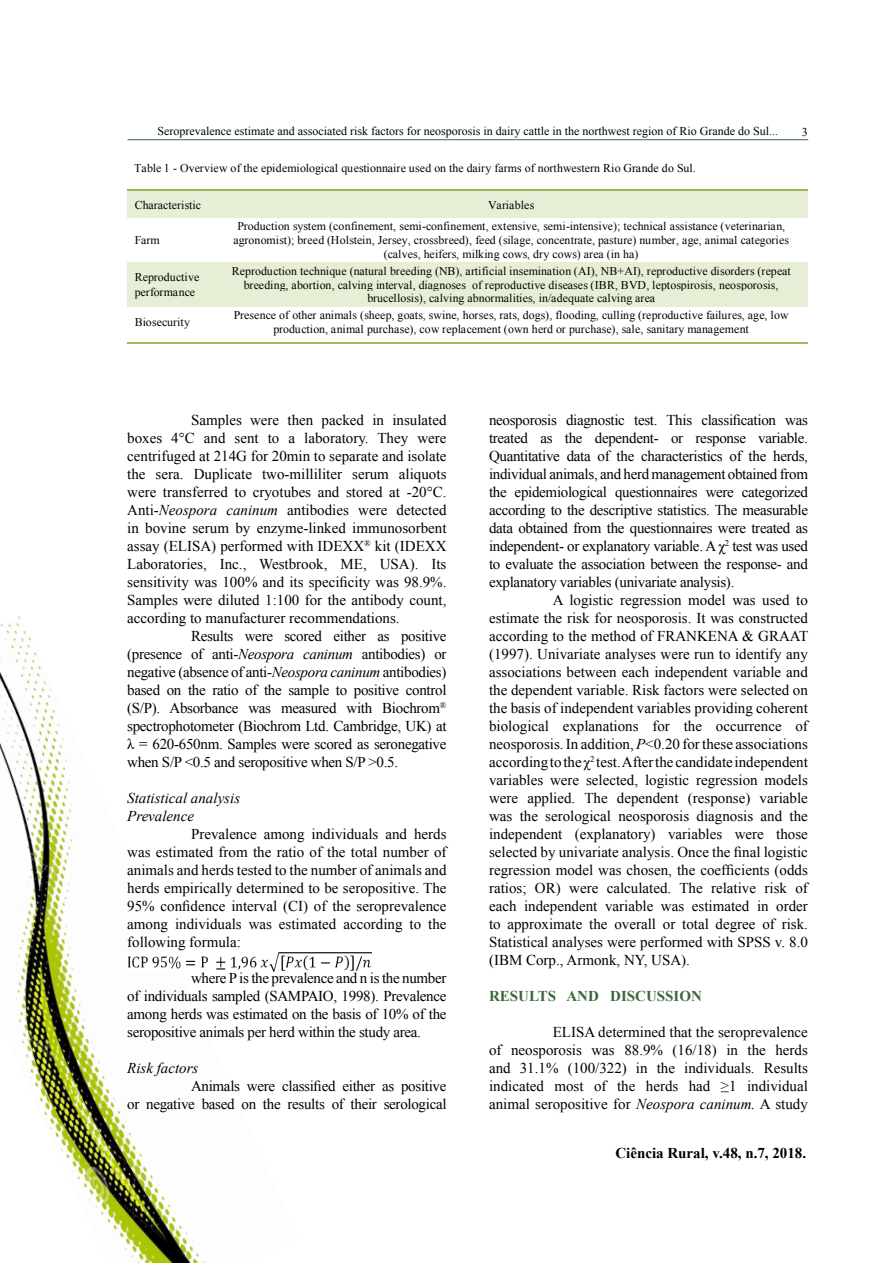
<style>
.page{position:relative;width:893px;height:1263px;background:#fff}
.page>*{position:absolute;margin:0;border:0;box-sizing:border-box;transform-origin:0 0}
.t1{font:15px/18px "Times New Roman";color:#000;text-align:justify}
.t2{font:15px/18px "Times New Roman";letter-spacing:-.02em;color:#000;text-align:right}
.t3{font:italic 15px/18px "Times New Roman";color:#000}
.t4{font:700 15px "Times New Roman";color:#000}
.t5{font:700 15px "Times New Roman";color:#3c683a}
.t6{font:12px "Times New Roman";color:#000}
.t7{font:11.85px/13.8px "Times New Roman";letter-spacing:.01em;color:#000;text-align:center}
.s1{font-style:italic}
</style>
<div class="page">
<hr style="left:128px;top:139px;width:680px;height:1px;background:#3c683a">
<img style="left:0;top:616px;width:205px;height:647px">
<img style="left:127px;top:952px;width:245px;height:20px">
<div style="left:128px;top:191px;width:7px;height:27px;background:#e6eed5"></div>
<div style="left:204px;top:191px;width:8px;height:27px;background:#e6eed5"></div>
<div style="left:135px;top:191px;width:69px;height:27px;background:#e6eed5"></div>
<div style="left:212px;top:191px;width:8px;height:27px;background:#e6eed5"></div>
<hr style="left:803px;top:191px;width:4px;height:27px;background:#e6eed5">
<div style="left:220px;top:191px;width:583px;height:27px;background:#e6eed5"></div>
<hr style="left:128px;top:189px;width:84px;height:2px;background:#9bbb59">
<hr style="left:213px;top:189px;width:594px;height:2px;background:#9bbb59">
<div style="left:128px;top:262px;width:84px;height:7px;background:#e6eed5"></div>
<div style="left:128px;top:269px;width:7px;height:31px;background:#e6eed5"></div>
<div style="left:204px;top:269px;width:8px;height:31px;background:#e6eed5"></div>
<div style="left:128px;top:300px;width:84px;height:7px;background:#e6eed5"></div>
<div style="left:135px;top:269px;width:69px;height:16px;background:#e6eed5"></div>
<div style="left:135px;top:285px;width:69px;height:15px;background:#e6eed5"></div>
<div style="left:212px;top:262px;width:8px;height:45px;background:#e6eed5"></div>
<hr style="left:803px;top:262px;width:4px;height:45px;background:#e6eed5">
<div style="left:220px;top:262px;width:583px;height:16px;background:#e6eed5"></div>
<div style="left:220px;top:278px;width:583px;height:14px;background:#e6eed5"></div>
<div style="left:220px;top:292px;width:583px;height:15px;background:#e6eed5"></div>
<hr style="left:128px;top:342px;width:84px;height:1px;background:#9bbb59">
<hr style="left:212px;top:342px;width:595px;height:1px;background:#9bbb59">
<p class="t6" style="left:158px;top:123px;width:622px">Seroprevalence estimate and associated risk factors for neosporosis in dairy cattle in the northwest region of Rio Grande do Sul...</p>
<p class="t7" style="left:134px;top:161px;width:563px">Table 1 - Overview of the epidemiological questionnaire used on the dairy farms of northwestern Rio Grande do Sul.</p>
<p class="t7" style="left:135px;top:198px;width:68px">Characteristic</p>
<p class="t7" style="left:488px;top:198px;width:48px">Variables</p>
<p class="t7" style="left:135px;top:233px;width:27px">Farm</p>
<p class="t7" style="left:233px;top:219px;width:557px">Production system (confinement, semi-confinement, extensive, semi-intensive); technical assistance (veterinarian, agronomist); breed (Holstein, Jersey, crossbreed), feed (silage, concentrate, pasture) number, age, animal categories (calves, heifers, milking cows, dry cows) area (in ha)</p>
<p class="t7" style="left:135px;top:270px;width:66px;text-align:left">Reproductive performance</p>
<p class="t7" style="left:232px;top:264px;width:560px">Reproduction technique (natural breeding (NB), artificial insemination (AI), NB+AI), reproductive disorders (repeat breeding, abortion, calving interval, diagnoses of reproductive diseases (IBR, BVD, leptospirosis, neosporosis, brucellosis), calving abnormalities, in/adequate calving area</p>
<p class="t7" style="left:135px;top:315px;width:57px">Biosecurity</p>
<p class="t7" style="left:234px;top:308px;width:556px">Presence of other animals (sheep, goats, swine, horses, rats, dogs), flooding, culling (reproductive failures, age, low production, animal purchase), cow replacement (own herd or purchase), sale, sanitary management</p>
<p class="t6" style="left:802px;top:124px;width:7px">3</p>
<p class="t1" style="left:191px;top:411px;width:257px">Samples were then packed in insulated</p>
<p class="t1" style="left:127px;top:429px;width:321px">boxes 4°C and sent to a laboratory. They were</p>
<p class="t1" style="left:127px;top:447px;width:321px">centrifuged at 214G for 20min to separate and isolate</p>
<p class="t1" style="left:127px;top:465px;width:321px">the sera. Duplicate two-milliliter serum aliquots</p>
<p class="t1" style="left:127px;top:483px;width:321px">were transferred to cryotubes and stored at -20°C.</p>
<p class="t1" style="left:127px;top:501px;width:321px">Anti-<span class="s1">Neospora caninum</span> antibodies were detected</p>
<p class="t1" style="left:127px;top:519px;width:321px">in bovine serum by enzyme-linked immunosorbent</p>
<p class="t1" style="left:127px;top:537px;width:321px">assay (ELISA) performed with IDEXX<sup>®</sup> kit (IDEXX</p>
<p class="t1" style="left:127px;top:555px;width:321px">Laboratories, Inc., Westbrook, ME, USA). Its</p>
<p class="t1" style="left:127px;top:573px;width:321px">sensitivity was 100% and its specificity was 98.9%.</p>
<p class="t1" style="left:127px;top:591px;width:321px">Samples were diluted 1:100 for the antibody count,</p>
<p class="t1" style="left:127px;top:609px;width:274px">according to manufacturer recommendations.</p>
<p class="t2" style="left:191px;top:627px;width:257px">Results were scored either as positive</p>
<p class="t2" style="left:127px;top:645px;width:321px">(presence of anti-<span class="s1">Neospora caninum</span> antibodies) or</p>
<p class="t2" style="left:127px;top:663px;width:321px">negative (absence of anti-<span class="s1">Neospora caninum</span> antibodies)</p>
<p class="t2" style="left:127px;top:681px;width:321px">based on the ratio of the sample to positive control</p>
<p class="t2" style="left:127px;top:699px;width:321px">(S/P). Absorbance was measured with Biochrom<sup>®</sup></p>
<p class="t2" style="left:127px;top:717px;width:321px">spectrophotometer (Biochrom Ltd. Cambridge, UK) at</p>
<p class="t2" style="left:127px;top:735px;width:321px">λ = 620-650nm. Samples were scored as seronegative</p>
<p class="t2" style="left:127px;top:753px;width:272px">when S/P &lt;0.5 and seropositive when S/P &gt;0.5.</p>
<p class="t3" style="left:127px;top:789px;width:114px">Statistical analysis<br>Prevalence</p>
<p class="t1" style="left:127px;top:825px;width:321px;text-indent:64px">Prevalence among individuals and herds was estimated from the ratio of the total number of animals and herds tested to the number of animals and herds empirically determined to be seropositive. The 95% confidence interval (CI) of the seroprevalence among individuals was estimated according to the following formula:</p>
<p class="t1" style="left:127px;top:969px;width:321px;text-indent:64px">where P is the prevalence and n is the number of individuals sampled (SAMPAIO, 1998). Prevalence among herds was estimated on the basis of 10% of the seropositive animals per herd within the study area.</p>
<p class="t3" style="left:127px;top:1059px;width:73px">Risk factors</p>
<p class="t2" style="left:127px;top:1077px;width:321px">Animals were classified either as positive<br>or negative based on the results of their serological</p>
<p class="t2" style="left:489px;top:411px;width:320px">neosporosis diagnostic test. This classification was</p>
<p class="t2" style="left:489px;top:429px;width:320px">treated as the dependent- or response variable.</p>
<p class="t2" style="left:489px;top:447px;width:320px">Quantitative data of the characteristics of the herds,</p>
<p class="t2" style="left:489px;top:465px;width:320px">individual animals, and herd management obtained from</p>
<p class="t2" style="left:489px;top:483px;width:320px">the epidemiological questionnaires were categorized</p>
<p class="t2" style="left:489px;top:501px;width:320px">according to the descriptive statistics. The measurable</p>
<p class="t2" style="left:489px;top:519px;width:320px">data obtained from the questionnaires were treated as</p>
<p class="t2" style="left:489px;top:537px;width:320px">independent- or explanatory variable. A χ<sup>2</sup> test was used</p>
<p class="t2" style="left:489px;top:555px;width:320px">to evaluate the association between the response- and</p>
<p class="t2" style="left:489px;top:573px;width:247px">explanatory variables (univariate analysis).</p>
<p class="t1" style="left:553px;top:591px;width:257px">A logistic regression model was used to</p>
<p class="t1" style="left:489px;top:609px;width:320px">estimate the risk for neosporosis. It was constructed</p>
<p class="t1" style="left:489px;top:627px;width:321px">according to the method of FRANKENA &amp; GRAAT</p>
<p class="t1" style="left:489px;top:645px;width:320px">(1997). Univariate analyses were run to identify any</p>
<p class="t1" style="left:489px;top:663px;width:320px">associations between each independent variable and</p>
<p class="t1" style="left:489px;top:681px;width:320px">the dependent variable. Risk factors were selected on</p>
<p class="t1" style="left:489px;top:699px;width:320px">the basis of independent variables providing coherent</p>
<p class="t1" style="left:489px;top:717px;width:320px">biological explanations for the occurrence of</p>
<p class="t1" style="left:489px;top:735px;width:320px">neosporosis. In addition, <span class="s1">P</span>&lt;0.20 for these associations</p>
<p class="t1" style="left:489px;top:753px;width:320px">according to the χ<sup>2</sup> test. After the candidate independent</p>
<p class="t1" style="left:489px;top:771px;width:320px">variables were selected, logistic regression models</p>
<p class="t1" style="left:489px;top:789px;width:320px">were applied. The dependent (response) variable</p>
<p class="t1" style="left:489px;top:807px;width:320px">was the serological neosporosis diagnosis and the</p>
<p class="t1" style="left:489px;top:825px;width:320px">independent (explanatory) variables were those</p>
<p class="t1" style="left:489px;top:843px;width:320px">selected by univariate analysis. Once the final logistic</p>
<p class="t1" style="left:489px;top:861px;width:320px">regression model was chosen, the coefficients (odds</p>
<p class="t1" style="left:489px;top:879px;width:320px">ratios; OR) were calculated. The relative risk of</p>
<p class="t1" style="left:489px;top:897px;width:320px">each independent variable was estimated in order</p>
<p class="t1" style="left:489px;top:915px;width:320px">to approximate the overall or total degree of risk.</p>
<p class="t1" style="left:489px;top:933px;width:320px">Statistical analyses were performed with SPSS v. 8.0</p>
<p class="t1" style="left:489px;top:951px;width:202px">(IBM Corp., Armonk, NY, USA).</p>
<p class="t5" style="left:489px;top:986px;width:214px">RESULTS AND DISCUSSION</p>
<p class="t1" style="left:489px;top:1023px;width:320px;text-indent:64px">ELISA determined that the seroprevalence of neosporosis was 88.9% (16/18) in the herds and 31.1% (100/322) in the individuals. Results indicated most of the herds had ≥1 individual animal seropositive for <span class="s1">Neospora caninum.</span> A study</p>
<p class="t4" style="left:615px;top:1142px;width:192px">Ciência Rural, v.48, n.7, 2018.</p>
</div>
